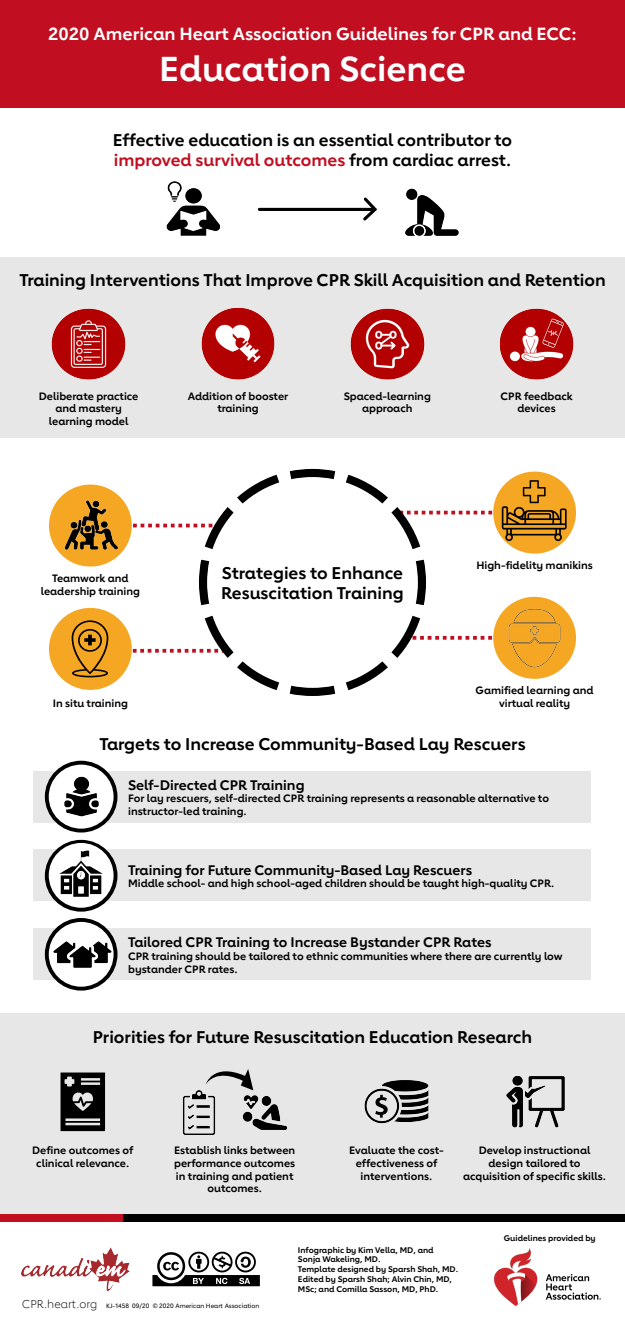
<style>
.page{position:relative;width:625px;height:1317px;background:#fff}
.page>*{position:absolute;margin:0;border:0;box-sizing:border-box;transform-origin:0 0}
.Title__H1{font:700 34.38px "Lub Dub";color:#fff}
.Title__H1-2{font:700 17.5px "Lub Dub";color:#fff}
.Subhead__H2{font:700 16.88px/20.2px "Lub Dub";color:#000}
.Body_Text__P{font:700 13.75px "Lub Dub";color:#000}
.Center__Black_Text{font:700 10.62px/12.8px "Lub Dub";color:#000;text-align:center}
.Body_Text__P-2{font:700 10.62px/12.8px "Lub Dub";color:#000}
.Body_Text__P-3{font:700 8.12px/9.8px "Lub Dub";color:#000}
.t1{font:500 6.25px "Lub Dub";color:#000}
.s1{color:#c10e21}
.s2{font-weight:300;font-size:11.25px}
</style>
<div class="page">
<div style="left:0;top:258px;width:625px;height:180px;background:#e7e7e7"></div>
<div style="left:0;top:1013px;width:625px;height:201px;background:#e7e7e7"></div>
<div style="left:34px;top:771px;width:557px;height:51px;background:#e7e7e7"></div>
<div style="left:34px;top:849px;width:557px;height:52px;background:#e7e7e7"></div>
<div style="left:34px;top:928px;width:557px;height:52px;background:#e7e7e7"></div>
<div style="left:0;top:0;width:625px;height:108px;background:#c10e21"></div>
<div style="left:123px;top:1214px;width:502px;height:8px;background:#000"></div>
<div style="left:0;top:1214px;width:123px;height:8px;background:#c10e21"></div>
<svg style="left:430px;top:615px;width:70px;height:44px"></svg>
<svg style="left:133px;top:523px;width:62px;height:5px"></svg>
<svg style="left:125px;top:626px;width:70px;height:44px"></svg>
<svg style="left:195px;top:468px;width:235px;height:228px"></svg>
<hr style="left:259px;top:208px;width:116px;height:3px;background:#000">
<svg style="left:360px;top:197px;width:17px;height:24px"></svg>
<img style="left:22px;top:1247px;width:108px;height:43px">
<svg style="left:152px;top:1252px;width:108px;height:34px"></svg>
<img style="left:495px;top:1248px;width:105px;height:57px">
<img style="left:202px;top:308px;width:73px;height:71px">
<svg style="left:45px;top:761px;width:72px;height:71px"></svg>
<img style="left:49px;top:765px;width:65px;height:62px">
<img style="left:364px;top:1080px;width:65px;height:44px">
<img style="left:405px;top:189px;width:54px;height:46px">
<img style="left:166px;top:181px;width:54px;height:54px">
<svg style="left:210px;top:1069px;width:40px;height:8px"></svg>
<img style="left:183px;top:1077px;width:104px;height:58px">
<svg style="left:61px;top:1072px;width:44px;height:59px;background:#333"></svg>
<img style="left:506px;top:1076px;width:58px;height:52px">
<img style="left:500px;top:308px;width:73px;height:71px">
<svg style="left:542px;top:318px;width:22px;height:30px"></svg>
<img style="left:52px;top:308px;width:74px;height:71px">
<img style="left:350px;top:308px;width:74px;height:71px">
<img style="left:45px;top:918px;width:72px;height:73px">
<img style="left:46px;top:840px;width:70px;height:70px">
<div style="left:493px;top:597px;width:83px;height:82px;background:#f5a623;border-radius:50%"></div>
<img style="left:509px;top:609px;width:51px;height:58px">
<div style="left:493px;top:472px;width:83px;height:82px;background:#f5a623;border-radius:50%"></div>
<svg style="left:331px;top:468px;width:236px;height:90px"></svg>
<img style="left:49px;top:484px;width:83px;height:82px">
<div style="left:49px;top:608px;width:83px;height:82px;background:#f5a623;border-radius:50%"></div>
<svg style="left:72px;top:620px;width:36px;height:57px"></svg>
<h1 class="Title__H1-2" style="left:48px;top:23px;width:530px">2020 American Heart Association Guidelines for CPR and ECC:</h1>
<h1 class="Title__H1" style="left:159px;top:48px;width:308px">Education Science</h1>
<h2 class="Subhead__H2" style="left:113px;top:130px;width:401px">Effective education is an essential contributor to <span class="s1">improved survival outcomes</span> from cardiac arrest.</h2>
<h2 class="Subhead__H2" style="left:19px;top:270px;width:588px">Training Interventions That Improve CPR Skill Acquisition and Retention</h2>
<p class="Center__Black_Text" style="left:39px;top:389px;width:101px">Deliberate practice and mastery learning model</p>
<p class="Center__Black_Text" style="left:188px;top:389px;width:102px">Addition of booster training</p>
<p class="Center__Black_Text" style="left:344px;top:389px;width:89px">Spaced-learning</p>
<p class="Center__Black_Text" style="left:362px;top:402px;width:52px">approach</p>
<p class="Center__Black_Text" style="left:501px;top:389px;width:74px">CPR feedback devices</p>
<p class="Center__Black_Text" style="left:41px;top:572px;width:101px">Teamwork and leadership training</p>
<h2 class="Subhead__H2" style="left:222px;top:562px;width:183px">Strategies to Enhance</h2>
<h2 class="Subhead__H2" style="left:221px;top:583px;width:184px">Resuscitation Training</h2>
<p class="Center__Black_Text" style="left:476px;top:559px;width:118px">High-fidelity manikins</p>
<p class="Center__Black_Text" style="left:476px;top:684px;width:120px">Gamified learning and</p>
<p class="Center__Black_Text" style="left:499px;top:697px;width:73px">virtual reality</p>
<h2 class="Subhead__H2" style="left:99px;top:734px;width:428px">Targets to Increase Community-Based Lay Rescuers</h2>
<p class="Body_Text__P" style="left:128px;top:776px;width:178px">Self-Directed CPR Training</p>
<p class="Body_Text__P-2" style="left:128px;top:792px;width:422px">For lay rescuers, self-directed CPR training represents a reasonable alternative to instructor-led training.</p>
<p class="Center__Black_Text" style="left:53px;top:697px;width:77px">In situ training</p>
<p class="Body_Text__P" style="left:128px;top:861px;width:346px">Training for Future Community-Based Lay Rescuers</p>
<p class="Body_Text__P-2" style="left:128px;top:877px;width:428px">Middle school- and high school-aged children should be taught high-quality CPR.</p>
<p class="Body_Text__P" style="left:128px;top:934px;width:365px">Tailored CPR Training to Increase Bystander CPR Rates</p>
<p class="Body_Text__P-2" style="left:128px;top:950px;width:436px">CPR training should be tailored to ethnic communities where there are currently low</p>
<p class="Body_Text__P-2" style="left:128px;top:962px;width:111px">bystander CPR rates.</p>
<h2 class="Subhead__H2" style="left:93px;top:1027px;width:441px">Priorities for Future Resuscitation Education Research</h2>
<p class="Center__Black_Text" style="left:32px;top:1144px;width:103px">Define outcomes of</p>
<p class="Center__Black_Text" style="left:36px;top:1156px;width:95px">clinical relevance.</p>
<p class="Center__Black_Text" style="left:174px;top:1144px;width:123px">Establish links between performance outcomes in training and patient outcomes.</p>
<p class="Center__Black_Text" style="left:349px;top:1144px;width:96px">Evaluate the cost&shy;effectiveness of</p>
<p class="Center__Black_Text" style="left:360px;top:1169px;width:73px">interventions.</p>
<p class="Center__Black_Text" style="left:463px;top:1144px;width:144px">Develop instructional design tailored to acquisition of specific skills.</p>
<p class="Body_Text__P-3" style="left:504px;top:1233px;width:94px">Guidelines provided by</p>
<p class="Body_Text__P-3" style="left:298px;top:1245px;width:162px">Infographic by Kim Vella, MD, and<br>Sonja Wakeling, MD.<br>Template designed by Sparsh Shah, MD.<br>Edited by Sparsh Shah; Alvin Chin, MD,<br>MSc; and Comilla Sasson, MD, PhD.</p>
<p class="t1" style="left:22px;top:1302px;width:239px"><span class="s2">CPR.heart.org</span> KJ-1458 09/20 © 2020 American Heart Association</p>
</div>
